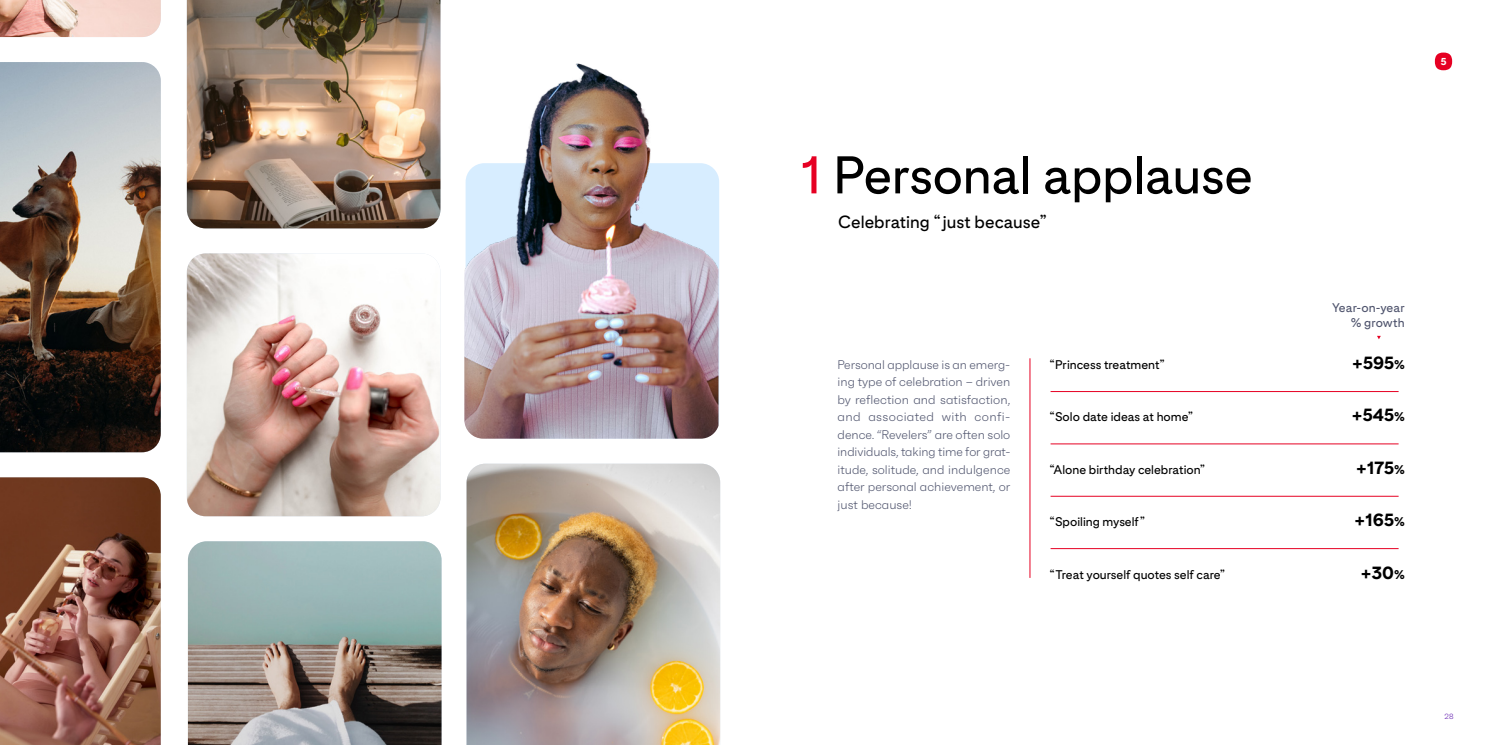
<style>
.page{position:relative;width:1489px;height:745px;background:#fff}
.page>*{position:absolute;margin:0;border:0;box-sizing:border-box;transform-origin:0 0}
.t1{font:52.5px "Pinterest Sans Pro";letter-spacing:-.01em;color:#000}
.t2{font:700 17.5px "Pinterest Sans Pro";color:#000}
.t3{font:17.5px "Pinterest Sans Pro";color:#000}
.t4{font:300 12.5px/17.5px "Faktum";color:#4f546d;text-align:justify}
.t5{font:12.5px "Pinterest Sans Pro";color:#000}
.t6{font:12.5px/15px "Pinterest Sans Pro";letter-spacing:.005em;color:#4f546d;text-align:right}
.t7{font:700 10px "Pinterest Sans Pro";color:#fff}
.t8{font:300 7.5px "Faktum";color:#550aa9}
.s1{color:#e60023}
.s2{font-size:12.5px}
</style>
<div class="page">
<img style="left:464px;top:63px;width:254px;height:375px">
<img style="left:187px;top:253px;width:253px;height:263px">
<img style="left:0;top:62px;width:161px;height:390px">
<img style="left:0;top:0;width:161px;height:37px">
<img style="left:0;top:477px;width:161px;height:267px">
<img style="left:187px;top:0;width:253px;height:228px">
<img style="left:466px;top:463px;width:254px;height:281px">
<img style="left:188px;top:541px;width:253px;height:203px">
<div style="left:1434px;top:52px;width:17px;height:18px;background:#e60023;border-radius:50%"></div>
<hr style="left:1029px;top:358px;width:1px;height:219px;background:#e60023">
<hr style="left:1050px;top:391px;width:348px;height:1px;background:#e60023">
<hr style="left:1050px;top:443px;width:348px;height:1px;background:#e60023">
<hr style="left:1050px;top:495px;width:348px;height:1px;background:#e60023">
<hr style="left:1050px;top:548px;width:348px;height:1px;background:#e60023">
<h1 class="t1" style="left:800px;top:136px;width:453px"><span class="s1">1</span> Personal applause</h1>
<h2 class="t3" style="left:838px;top:209px;width:211px">Celebrating “just because”</h2>
<p class="t4" style="left:837px;top:355px;width:174px">Personal applause is an emerg&shy;ing type of celebration – driven by reflection and satisfaction, and associated with confi&shy;dence. “Revelers” are often solo individuals, taking time for grat&shy;itude, solitude, and indulgence after personal achievement, or just because!</p>
<p class="t5" style="left:1049px;top:355px;width:117px">“Princess treatment”</p>
<p class="t5" style="left:1049px;top:407px;width:145px">“Solo date ideas at home”</p>
<p class="t5" style="left:1049px;top:460px;width:157px">“Alone birthday celebration”</p>
<p class="t5" style="left:1049px;top:512px;width:97px">“Spoiling myself”</p>
<p class="t5" style="left:1049px;top:565px;width:177px">“Treat yourself quotes self care”</p>
<p class="t7" style="left:1440px;top:54px;width:7px">5</p>
<p class="t6" style="left:1331px;top:298px;width:74px">Year-on-year % growth</p>
<h2 class="t2" style="left:1351px;top:349px;width:55px">+595<span class="s2">%</span></h2>
<h2 class="t2" style="left:1351px;top:401px;width:55px">+545<span class="s2">%</span></h2>
<h2 class="t2" style="left:1355px;top:454px;width:51px">+175<span class="s2">%</span></h2>
<h2 class="t2" style="left:1353px;top:506px;width:52px">+165<span class="s2">%</span></h2>
<h2 class="t2" style="left:1360px;top:559px;width:46px">+30<span class="s2">%</span></h2>
<p class="t8" style="left:1444px;top:711px;width:10px">28</p>
</div>
